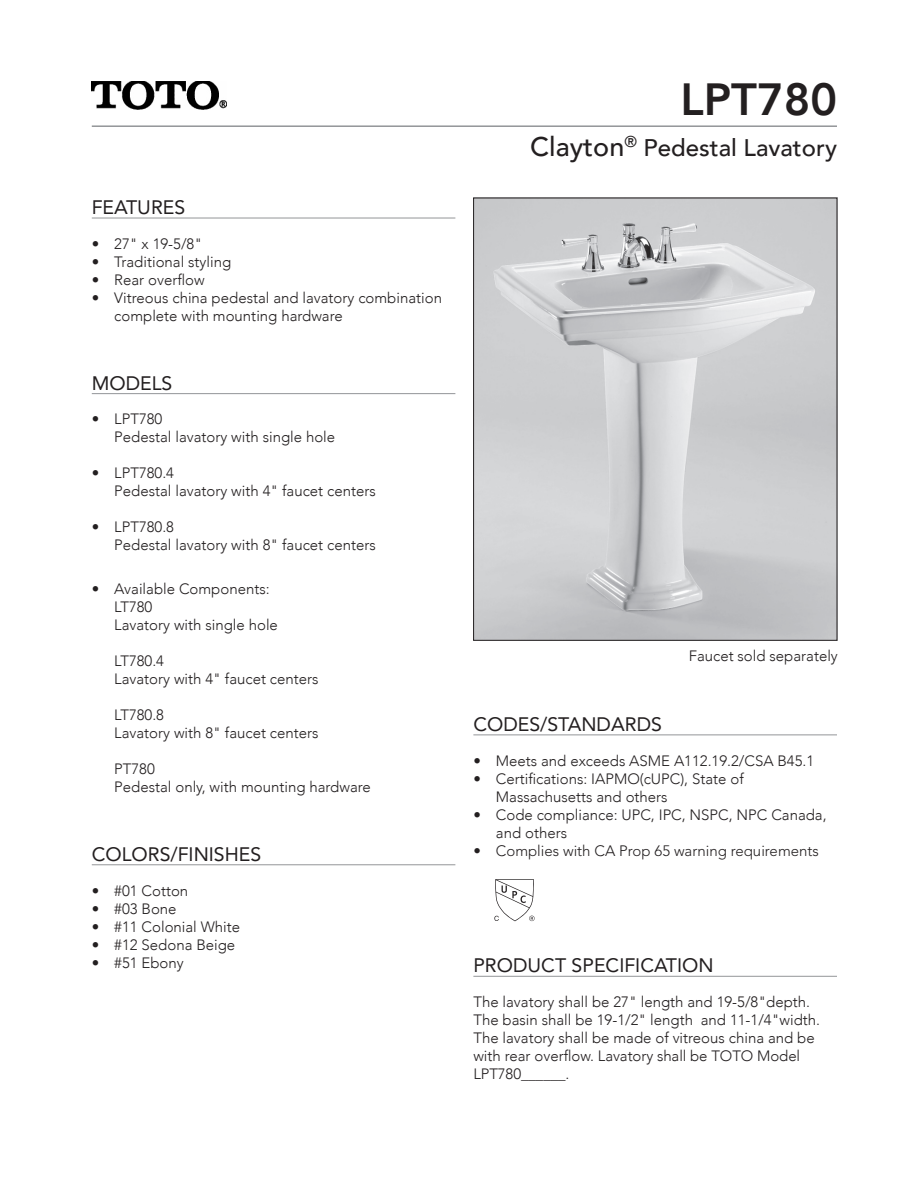
<style>
.page{position:relative;width:918px;height:1188px;background:#fff}
.page>*{position:absolute;margin:0;border:0;box-sizing:border-box;transform-origin:0 0}
.t1{font:800 45px "Avenir";color:#231f20}
.t2{font:500 24px "Avenir";color:#231f20}
.t3{font:19.5px "Avenir";color:#231f20}
.t4{font:300 15px/18px "Avenir";color:#231f20}
.t5{font:300 15px "Avenir LT Std";color:#231f20}
.s1{color:#fff}
.s2{font-size:27px}
</style>
<div class="page">
<img style="left:475px;top:200px;width:360px;height:438px">
<hr style="left:92px;top:125px;width:745px;height:2px;background:#939598">
<hr style="left:92px;top:218px;width:363px;height:1px;background:#939598">
<hr style="left:92px;top:393px;width:363px;height:1px;background:#939598">
<hr style="left:92px;top:864px;width:363px;height:1px;background:#939598">
<hr style="left:473px;top:735px;width:364px;height:1px;background:#939598">
<hr style="left:473px;top:976px;width:364px;height:1px;background:#939598">
<img style="left:92px;top:81px;width:134px;height:28px">
<svg style="left:494px;top:879px;width:41px;height:42px"></svg>
<p class="t3" style="left:92px;top:192px;width:95px">FEATURES</p>
<p class="t4" style="left:92px;top:235px;width:112px">• 27" x 19-5/8"</p>
<p class="t4" style="left:92px;top:253px;width:141px">• Traditional styling</p>
<p class="t4" style="left:92px;top:271px;width:114px">• Rear overflow</p>
<p class="t4" style="left:114px;top:289px;width:329px;text-indent:-22px">• Vitreous china pedestal and lavatory combination complete with mounting hardware</p>
<p class="t3" style="left:92px;top:367px;width:82px">MODELS</p>
<p class="t4" style="left:92px;top:410px;width:72px">• LPT780</p>
<p class="t4" style="left:114px;top:428px;width:222px">Pedestal lavatory with single hole</p>
<p class="t4" style="left:92px;top:464px;width:84px">• LPT780.4</p>
<p class="t4" style="left:114px;top:482px;width:263px">Pedestal lavatory with 4" faucet centers</p>
<p class="t4" style="left:92px;top:518px;width:84px">• LPT780.8</p>
<p class="t4" style="left:114px;top:536px;width:263px">Pedestal lavatory with 8" faucet centers</p>
<p class="t4" style="left:92px;top:580px;width:179px">• Available Components:</p>
<p class="t4" style="left:92px;top:598px;width:62px"><span class="s1">•</span> LT780</p>
<p class="t4" style="left:114px;top:616px;width:165px">Lavatory with single hole</p>
<p class="t4" style="left:92px;top:652px;width:74px"><span class="s1">•</span> LT780.4</p>
<p class="t4" style="left:114px;top:670px;width:206px">Lavatory with 4" faucet centers</p>
<p class="t4" style="left:92px;top:706px;width:74px"><span class="s1">•</span> LT780.8</p>
<p class="t4" style="left:114px;top:724px;width:206px">Lavatory with 8" faucet centers</p>
<p class="t4" style="left:92px;top:760px;width:65px"><span class="s1">•</span> PT780</p>
<p class="t4" style="left:114px;top:778px;width:258px">Pedestal only, with mounting hardware</p>
<p class="t3" style="left:92px;top:839px;width:171px">COLORS/FINISHES</p>
<p class="t4" style="left:92px;top:881px;width:98px">• #01 Cotton</p>
<p class="t4" style="left:92px;top:899px;width:86px">• #03 Bone</p>
<p class="t4" style="left:92px;top:917px;width:150px">• #11 Colonial White</p>
<p class="t4" style="left:92px;top:935px;width:145px">• #12 Sedona Beige</p>
<p class="t4" style="left:92px;top:953px;width:94px">• #51 Ebony</p>
<p class="t1" style="left:680px;top:65px;width:158px">LPT780</p>
<p class="t2" style="left:530px;top:127px;width:308px"><span class="s2">Clayton</span><sup>®</sup> Pedestal Lavatory</p>
<p class="t3" style="left:473px;top:709px;width:190px">CODES/STANDARDS</p>
<p class="t4" style="left:689px;top:647px;width:151px">Faucet sold separately</p>
<p class="t4" style="left:473px;top:751px;width:342px">• Meets and exceeds ASME A112.19.2/CSA B45.1</p>
<p class="t4" style="left:496px;top:769px;width:249px;text-indent:-22px">• Certifications: IAPMO(cUPC), State of<br>Massachusetts and others</p>
<p class="t4" style="left:496px;top:805px;width:332px;text-indent:-22px">• Code compliance: UPC, IPC, NSPC, NPC Canada, and others</p>
<p class="t5" style="left:473px;top:842px;width:347px">• Complies with CA Prop 65 warning requirements</p>
<p class="t3" style="left:473px;top:950px;width:242px">PRODUCT SPECIFICATION</p>
<p class="t4" style="left:473px;top:993px;width:348px">The lavatory shall be 27" length and 19-5/8"depth.<br>The basin shall be 19-1/2" length and 11-1/4"width.<br>The lavatory shall be made of vitreous china and be with rear overflow. Lavatory shall be TOTO Model LPT780______.</p>
</div>
